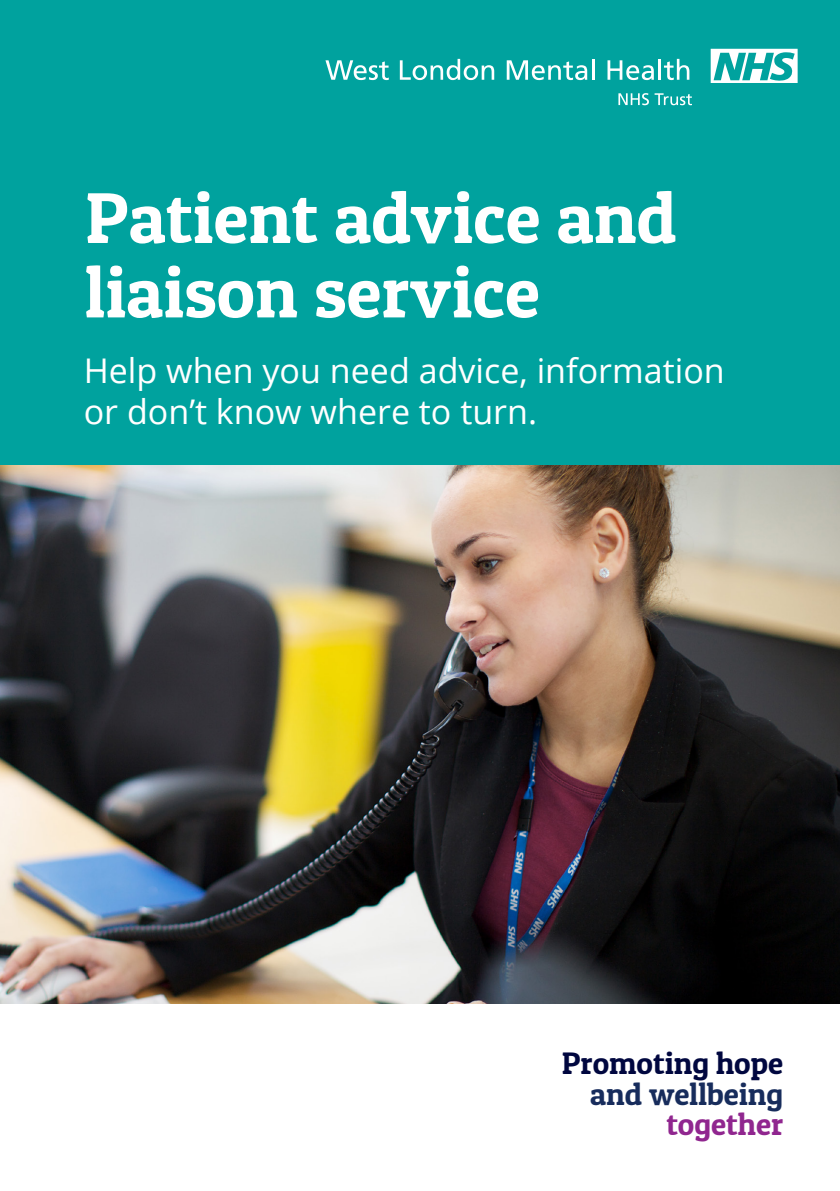
<style>
.page{position:relative;width:840px;height:1191px;background:#fff}
.page>*{position:absolute;margin:0;border:0;box-sizing:border-box;transform-origin:0 0}
.Leaflet_title{font:72px/74.4px "Patua One";color:#fff}
.Heading_3{font:34px/40.8px "Open Sans";color:#fff}
.t1{font:31.2px/31.2px "Patua One";color:#00073f;text-align:right}
.t2{font:31.2px "Patua One";color:#90268f}
.s1{color:#172c5c}
</style>
<div class="page">
<div style="left:0;top:0;width:839px;height:1003px;background:#00a29e"></div>
<svg style="left:325px;top:60px;width:63px;height:20px"></svg>
<svg style="left:399px;top:59px;width:95px;height:21px"></svg>
<svg style="left:506px;top:60px;width:81px;height:20px"></svg>
<hr style="left:591px;top:59px;width:3px;height:21px;background:#fff">
<svg style="left:607px;top:60px;width:46px;height:20px"></svg>
<hr style="left:658px;top:59px;width:2px;height:21px;background:#fff">
<svg style="left:664px;top:59px;width:25px;height:21px"></svg>
<svg style="left:618px;top:93px;width:30px;height:12px"></svg>
<svg style="left:654px;top:93px;width:37px;height:12px"></svg>
<svg style="left:710px;top:49px;width:87px;height:34px"></svg>
<img style="left:0;top:465px;width:839px;height:538px">
<p class="Leaflet_title" style="left:85px;top:180px;width:592px">Patient advice and liaison service</p>
<p class="Heading_3" style="left:84px;top:349px;width:642px">Help when you need advice, information or don’t know where to turn.</p>
<p class="t1" style="left:561px;top:1047px;width:223px">Promoting hope <span class="s1">and wellbeing</span></p>
<p class="t2" style="left:666px;top:1104px;width:118px">together</p>
</div>
